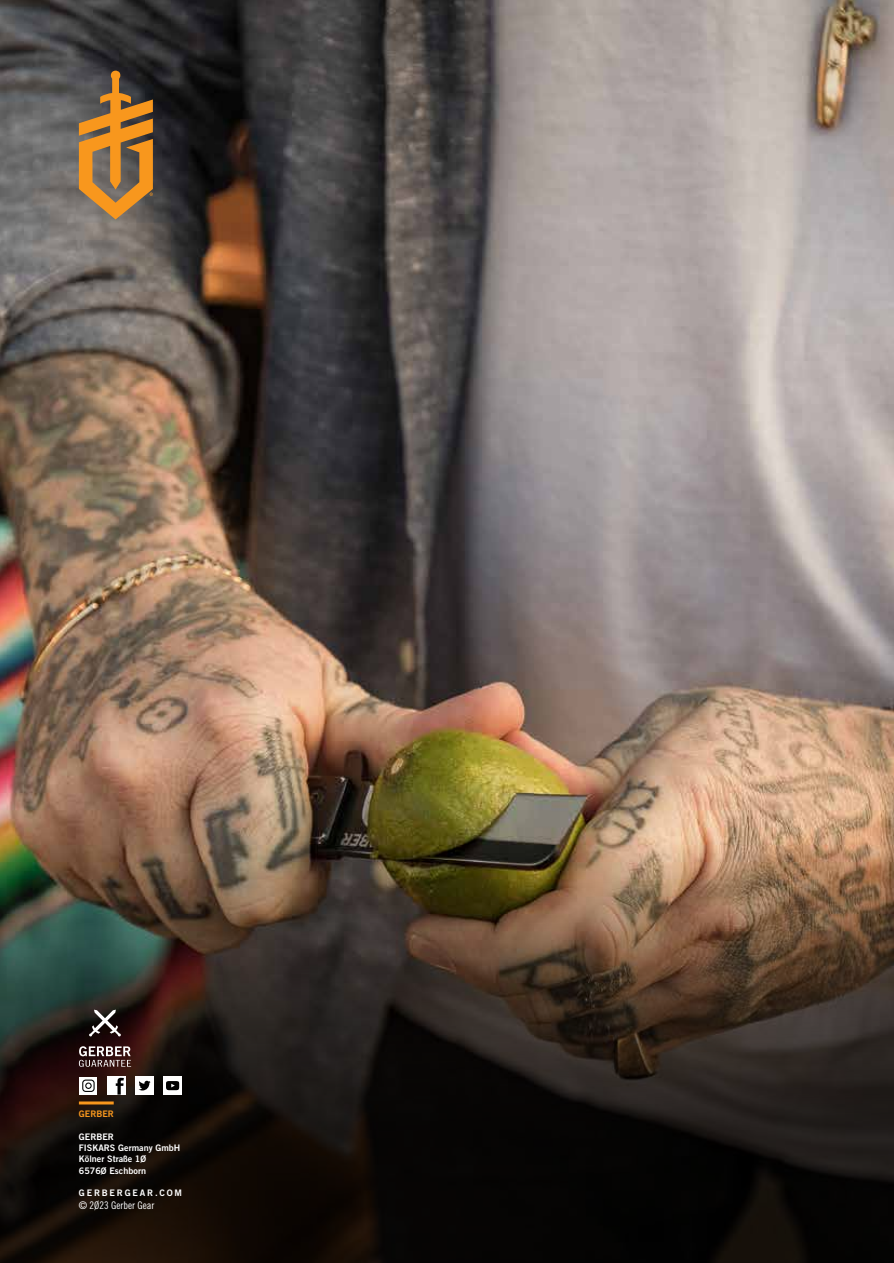
<style>
.page{position:relative;width:894px;height:1263px;background:#fff}
.page>*{position:absolute;margin:0;border:0;box-sizing:border-box;transform-origin:0 0}
.t1{font:10.5px "Trade Gothic LT Std Cn 18";color:#fff}
.t2{font:9px/11.2px "Trade Gothic LT Std Bd 2";color:#fff}
.t3{font:9px "Trade Gothic LT Std Bd 2";letter-spacing:.2em;color:#fff}
.t4{font:9px "Trade Gothic LT Std Bd 2";color:#f8971d}
</style>
<div class="page">
<img style="left:0;top:0;width:893px;height:757px">
<img style="left:0;top:757px;width:893px;height:506px">
<hr style="left:79px;top:1101px;width:35px;height:3px;background:#f8971d">
<div style="left:107px;top:1076px;width:18px;height:18px;background:#fff"></div>
<svg style="left:116px;top:1077px;width:8px;height:17px"></svg>
<div style="left:135px;top:1076px;width:18px;height:18px;background:#fff"></div>
<svg style="left:138px;top:1080px;width:12px;height:10px"></svg>
<svg style="left:163px;top:1076px;width:18px;height:18px"></svg>
<svg style="left:166px;top:1081px;width:13px;height:9px"></svg>
<div style="left:80px;top:1077px;width:17px;height:17px;background:#fff"></div>
<svg style="left:82px;top:1079px;width:13px;height:13px"></svg>
<svg style="left:79px;top:71px;width:74px;height:148px;background:#9f723a"></svg>
<svg style="left:79px;top:1046px;width:52px;height:20px"></svg>
<svg style="left:89px;top:1009px;width:32px;height:27px"></svg>
<p class="t4" style="left:79px;top:1108px;width:37px">GERBER</p>
<p class="t2" style="left:79px;top:1131px;width:103px">GERBER<br>FISKARS Germany GmbH<br>Kölner Straße 1Ø<br>6576Ø Eschborn</p>
<p class="t3" style="left:79px;top:1187px;width:105px">GERBERGEAR.COM</p>
<p class="t1" style="left:79px;top:1199px;width:77px">© 2Ø23 Gerber Gear</p>
</div>
